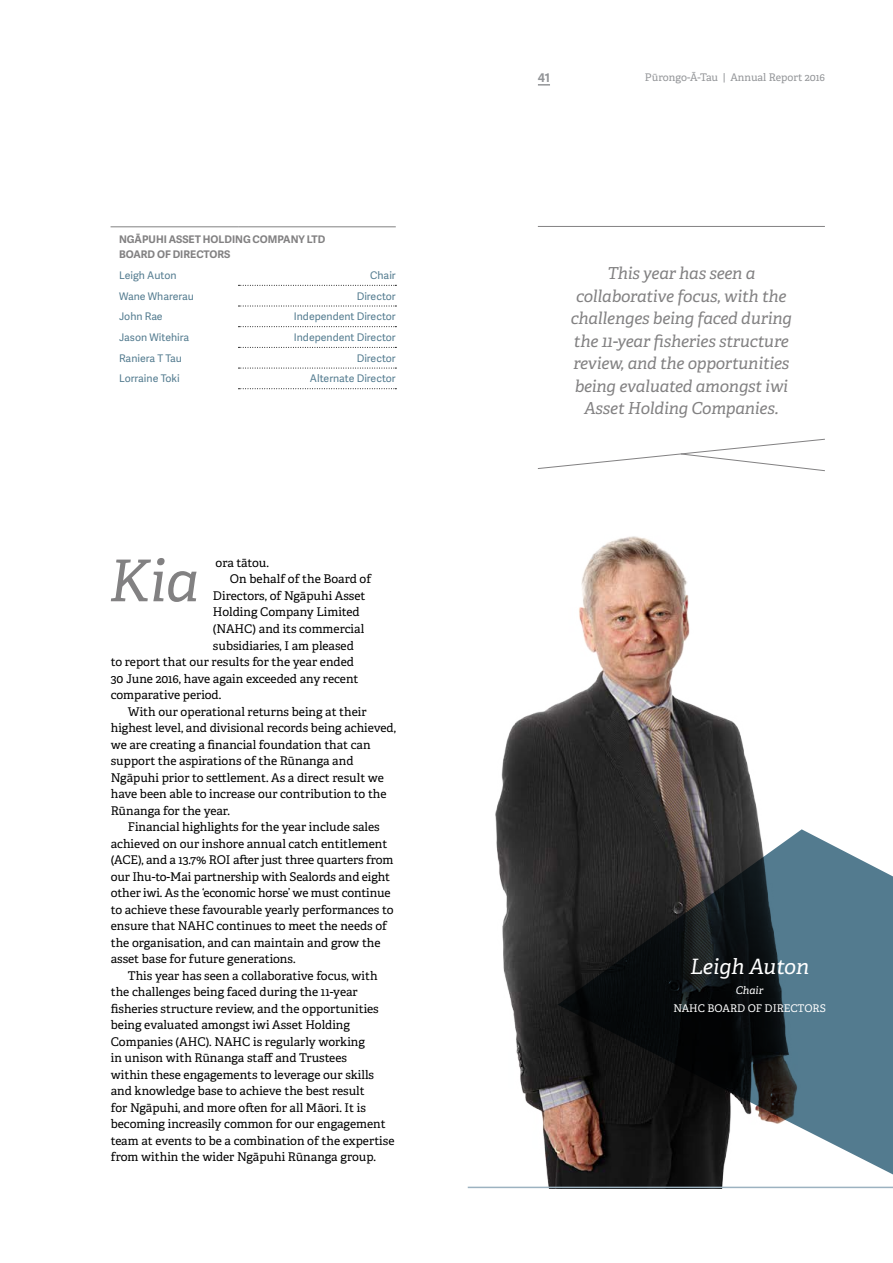
<style>
.page{position:relative;width:893px;height:1263px;background:#fff}
.page>*{position:absolute;margin:0;border:0;box-sizing:border-box;transform-origin:0 0}
.t1{font:italic 57.6px "Adelle PE";color:#828182}
.t2{font:italic 21.15px "Adelle PE";color:#fff}
.t3{font:italic 16.5px/22.5px "Adelle PE";letter-spacing:-.01em;color:#828182;text-align:center}
.t4{font:12px "Adelle PE";color:#000}
.t5{font:700 12px "Adelle Sans";color:#939598}
.t6{font:10.5px "Adelle Sans";color:#537b8f}
.t7{font:700 10.5px/15px "Adelle Sans";color:#828182}
.t8{font:10.5px "Adelle PE";color:#939598}
.t9{font:10.5px "Adelle PE";color:#fff}
.t10{font:italic 10.5px "Adelle PE";color:#fff}
</style>
<div class="page">
<svg style="left:537px;top:438px;width:288px;height:33px"></svg>
<hr style="left:538px;top:226px;width:287px;height:1px;background:#828182">
<svg style="left:238px;top:306px;width:158px;height:1px"></svg>
<svg style="left:238px;top:326px;width:158px;height:1px"></svg>
<svg style="left:238px;top:388px;width:158px;height:1px"></svg>
<svg style="left:238px;top:285px;width:158px;height:1px"></svg>
<hr style="left:111px;top:226px;width:127px;height:1px;background:#828182">
<hr style="left:238px;top:226px;width:158px;height:1px;background:#828182">
<svg style="left:238px;top:347px;width:158px;height:1px"></svg>
<svg style="left:238px;top:368px;width:158px;height:1px"></svg>
<img style="left:467px;top:536px;width:341px;height:652px">
<svg style="left:558px;top:829px;width:335px;height:352px;background:#404b50"></svg>
<hr style="left:468px;top:1187px;width:425px;height:1px;background:#9cb2c0">
<svg style="left:538px;top:84px;width:12px;height:2px"></svg>
<p class="t7" style="left:119px;top:232px;width:208px">NGĀPUHI ASSET HOLDING COMPANY LTD<br>BOARD OF DIRECTORS</p>
<p class="t6" style="left:119px;top:268px;width:59px">Leigh Auton</p>
<p class="t6" style="left:370px;top:268px;width:27px">Chair</p>
<p class="t6" style="left:119px;top:288px;width:76px">Wane Wharerau</p>
<p class="t6" style="left:357px;top:288px;width:41px">Director</p>
<p class="t6" style="left:119px;top:309px;width:45px">John Rae</p>
<p class="t6" style="left:294px;top:309px;width:103px">Independent Director</p>
<p class="t6" style="left:119px;top:330px;width:72px">Jason Witehira</p>
<p class="t6" style="left:294px;top:330px;width:103px">Independent Director</p>
<p class="t6" style="left:119px;top:350px;width:64px">Raniera T Tau</p>
<p class="t6" style="left:357px;top:350px;width:41px">Director</p>
<p class="t6" style="left:119px;top:371px;width:62px">Lorraine Toki</p>
<p class="t6" style="left:310px;top:371px;width:87px">Alternate Director</p>
<h1 class="t1" style="left:109px;top:539px;width:92px">Kia</h1>
<p class="t4" style="left:216px;top:554px;width:55px">ora tātou.</p>
<p class="t4" style="left:230px;top:570px;width:143px">On behalf of the Board of</p>
<p class="t4" style="left:213px;top:587px;width:154px">Directors, of Ngāpuhi Asset</p>
<p class="t4" style="left:213px;top:603px;width:148px">Holding Company Limited</p>
<p class="t4" style="left:213px;top:620px;width:153px">(NAHC) and its commercial</p>
<p class="t4" style="left:213px;top:636px;width:142px">subsidiaries, I am pleased</p>
<p class="t4" style="left:111px;top:653px;width:245px">to report that our results for the year ended</p>
<p class="t4" style="left:111px;top:669px;width:249px">30 June 2016, have again exceeded any recent</p>
<p class="t4" style="left:111px;top:686px;width:112px">comparative period.</p>
<p class="t4" style="left:128px;top:702px;width:240px">With our operational returns being at their</p>
<p class="t4" style="left:111px;top:719px;width:287px">highest level, and divisional records being achieved,</p>
<p class="t4" style="left:111px;top:735px;width:261px">we are creating a financial foundation that can</p>
<p class="t4" style="left:111px;top:752px;width:244px">support the aspirations of the Rūnanga and</p>
<p class="t4" style="left:111px;top:768px;width:275px">Ngāpuhi prior to settlement. As a direct result we</p>
<p class="t4" style="left:111px;top:785px;width:277px">have been able to increase our contribution to the</p>
<p class="t4" style="left:111px;top:801px;width:121px">Rūnanga for the year.</p>
<p class="t4" style="left:128px;top:818px;width:253px">Financial highlights for the year include sales</p>
<p class="t4" style="left:111px;top:834px;width:278px">achieved on our inshore annual catch entitlement</p>
<p class="t4" style="left:111px;top:851px;width:284px">(ACE), and a 13.7% ROI after just three quarters from</p>
<p class="t4" style="left:111px;top:867px;width:281px">our Ihu-to-Mai partnership with Sealords and eight</p>
<p class="t4" style="left:111px;top:884px;width:281px">other iwi. As the ‘economic horse’ we must continue</p>
<p class="t4" style="left:111px;top:900px;width:284px">to achieve these favourable yearly performances to</p>
<p class="t4" style="left:111px;top:917px;width:278px">ensure that NAHC continues to meet the needs of</p>
<p class="t4" style="left:111px;top:933px;width:271px">the organisation, and can maintain and grow the</p>
<p class="t4" style="left:111px;top:950px;width:186px">asset base for future generations.</p>
<p class="t4" style="left:128px;top:966px;width:251px">This year has seen a collaborative focus, with</p>
<p class="t4" style="left:111px;top:983px;width:248px">the challenges being faced during the 11-year</p>
<p class="t4" style="left:111px;top:999px;width:269px">fisheries structure review, and the opportunities</p>
<p class="t4" style="left:111px;top:1016px;width:241px">being evaluated amongst iwi Asset Holding</p>
<p class="t4" style="left:111px;top:1032px;width:256px">Companies (AHC). NAHC is regularly working</p>
<p class="t4" style="left:111px;top:1049px;width:238px">in unison with Rūnanga staff and Trustees</p>
<p class="t4" style="left:111px;top:1065px;width:265px">within these engagements to leverage our skills</p>
<p class="t4" style="left:111px;top:1082px;width:255px">and knowledge base to achieve the best result</p>
<p class="t4" style="left:111px;top:1098px;width:257px">for Ngāpuhi, and more often for all Māori. It is</p>
<p class="t4" style="left:111px;top:1115px;width:276px">becoming increasily common for our engagement</p>
<p class="t4" style="left:111px;top:1131px;width:285px">team at events to be a combination of the expertise</p>
<p class="t4" style="left:111px;top:1148px;width:267px">from within the wider Ngāpuhi Rūnanga group.</p>
<p class="t5" style="left:538px;top:69px;width:14px">41</p>
<p class="t8" style="left:645px;top:69px;width:181px">Pūrongo-Ā-Tau | Annual Report 2016</p>
<h3 class="t3" style="left:571px;top:261px;width:223px">This year has seen a collaborative focus, with the challenges being faced during the 11-year fisheries structure review, and the opportunities being evaluated amongst iwi<br>Asset Holding Companies.</h3>
<h2 class="t2" style="left:690px;top:951px;width:120px">Leigh Auton</h2>
<p class="t10" style="left:736px;top:982px;width:29px">Chair</p>
<p class="t9" style="left:673px;top:1000px;width:154px">NAHC BOARD OF DIRECTORS</p>
</div>
